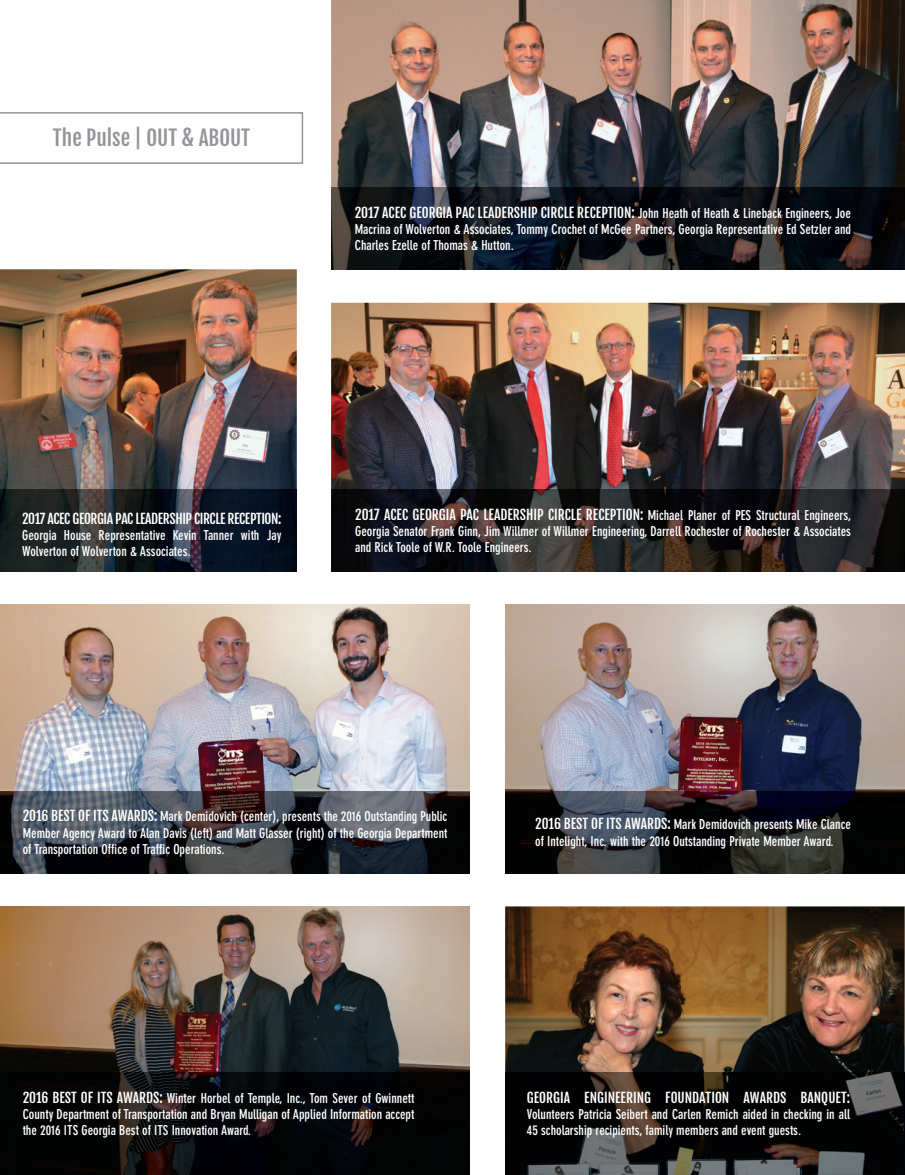
<style>
.page{position:relative;width:905px;height:1175px;background:#fff}
.page>*{position:absolute;margin:0;border:0;box-sizing:border-box;transform-origin:0 0}
.t1{font:21px "Fjalla One";color:#939598}
.t2{font:700 condensed 13.5px/16.2px "DIN Neuzeit Grotesk Std";color:#fff}
.t3{font:13.5px "Fjalla One";color:#fff}
.t4{font:13.5px "Fjalla One";letter-spacing:-.03em;color:#fff}
.s1{font-family:"DIN Neuzeit Grotesk Std";font-weight:700;font-stretch:condensed}
.s2{font-family:"Fjalla One";font-weight:400;font-stretch:normal}
</style>
<div class="page">
<img style="left:0;top:269px;width:297px;height:221px">
<img style="left:331px;top:0;width:573px;height:187px">
<img style="left:331px;top:187px;width:573px;height:82px">
<img style="left:0;top:490px;width:297px;height:81px">
<img style="left:331px;top:303px;width:573px;height:187px">
<img style="left:331px;top:490px;width:573px;height:81px">
<img style="left:0;top:605px;width:469px;height:268px">
<img style="left:505px;top:906px;width:400px;height:166px">
<img style="left:505px;top:1072px;width:400px;height:102px">
<img style="left:0;top:906px;width:469px;height:268px">
<svg style="left:0;top:112px;width:303px;height:52px"></svg>
<img style="left:505px;top:605px;width:400px;height:268px">
<h1 class="t1" style="left:53px;top:125px;width:199px">The Pulse | OUT &amp; ABOUT</h1>
<p class="t3" style="left:355px;top:204px;width:497px">2017 ACEC GEORGIA PAC LEADERSHIP CIRCLE RECEPTION: <span class="s1">John Heath of Heath &amp; Lineback Engineers, Joe</span></p>
<p class="t2" style="left:355px;top:221px;width:497px">Macrina of Wolverton &amp; Associates, Tommy Crochet of McGee Partners, Georgia Representative Ed Setzler and<br>Charles Ezelle of Thomas &amp; Hutton.</p>
<p class="t4" style="left:22px;top:510px;width:261px">2017 ACEC GEORGIA PAC LEADERSHIP CIRCLE RECEPTION:</p>
<p class="t2" style="left:22px;top:527px;width:261px">Georgia House Representative Kevin Tanner with Jay<br>Wolverton of Wolverton &amp; Associates.</p>
<p class="t3" style="left:355px;top:506px;width:498px">2017 ACEC GEORGIA PAC LEADERSHIP CIRCLE RECEPTION: <span class="s1">Michael Planer of PES Structural Engineers,</span></p>
<p class="t2" style="left:355px;top:523px;width:497px">Georgia Senator Frank Ginn, Jim Willmer of Willmer Engineering, Darrell Rochester of Rochester &amp; Associates and Rick Toole of W.R. Toole Engineers.</p>
<p class="t2" style="left:23px;top:808px;width:426px;text-align:justify"><span class="s2">2016 BEST OF ITS AWARDS:</span> Mark Demidovich (center), presents the 2016 Outstanding Public Member Agency Award to Alan Davis (left) and Matt Glasser (right) of the Georgia Department of Transportation Office of Traffic Operations.</p>
<p class="t2" style="left:535px;top:816px;width:317px"><span class="s2">2016 BEST OF ITS AWARDS:</span> Mark Demidovich presents Mike Clance of Intelight, Inc. with the 2016 Outstanding Private Member Award.</p>
<p class="t2" style="left:23px;top:1090px;width:393px;text-align:justify"><span class="s2">2016 BEST OF ITS AWARDS:</span> Winter Horbel of Temple, Inc., Tom Sever of Gwinnett County Department of Transportation and Bryan Mulligan of Applied Information accept the 2016 ITS Georgia Best of ITS Innovation Award.</p>
<p class="t3" style="left:527px;top:1089px;width:324px">GEORGIA ENGINEERING FOUNDATION AWARDS BANQUET:</p>
<p class="t2" style="left:527px;top:1106px;width:324px">Volunteers Patricia Seibert and Carlen Remich aided in checking in all<br>45 scholarship recipients, family members and event guests.</p>
</div>
